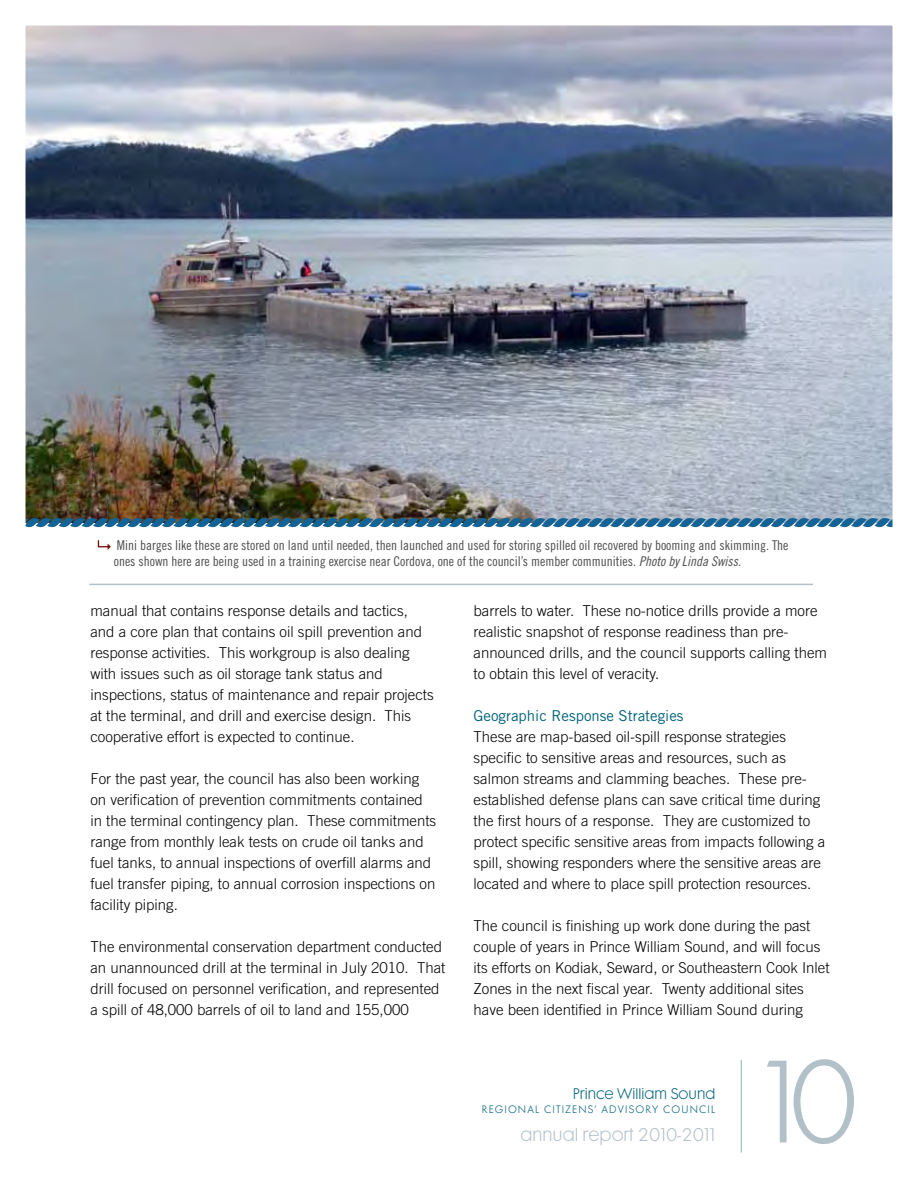
<style>
.page{position:relative;width:918px;height:1188px;background:#fff}
.page>*{position:absolute;margin:0;border:0;box-sizing:border-box;transform-origin:0 0}
.t1{font:106.65px "Cg Futura Maxi Lt";color:#b2c0c8}
.t2{font:16.8px "Cg Futura Maxi Lt";color:#b2c0c8}
.t3{font:300 15px/21px "Trade Gothic";color:#000}
.t4{font:15px "Trade Gothic";color:#006279}
.t5{font:14.1px "Cg Futura Maxi Lt";color:#006279}
.t6{font:13.5px/16.5px "Trade Gothic Cond Eighteen";color:#4d4d4f}
.t7{font:9.75px "Cg Futura Maxi Lt";letter-spacing:.12em;color:#006279}
.s1{font-family:"Trade Gothic Cond Eighteen Obl"}
</style>
<div class="page">
<hr style="left:741px;top:1060px;width:1px;height:92px;background:#b2c0c8">
<img style="left:27px;top:27px;width:864px;height:488px">
<svg style="left:98px;top:540px;width:13px;height:10px"></svg>
<hr style="left:89px;top:584px;width:724px;height:1px;background:#b2c0c8">
<img style="left:27px;top:515px;width:864px;height:13px">
<p class="t6" style="left:114px;top:537px;width:676px">Mini barges like these are stored on land until needed, then launched and used for storing spilled oil recovered by booming and skimming. The ones shown here are being used in a training exercise near Cordova, one of the council’s member communities. <span class="s1">Photo by Linda Swiss.</span></p>
<p class="t3" style="left:90px;top:600px;width:345px">manual that contains response details and tactics, and a core plan that contains oil spill prevention and response activities. This workgroup is also dealing with issues such as oil storage tank status and inspections, status of maintenance and repair projects at the terminal, and drill and exercise design. This cooperative effort is expected to continue.</p>
<p class="t3" style="left:90px;top:768px;width:347px">For the past year, the council has also been working on verification of prevention commitments contained in the terminal contingency plan. These commitments range from monthly leak tests on crude oil tanks and fuel tanks, to annual inspections of overfill alarms and fuel transfer piping, to annual corrosion inspections on facility piping.</p>
<p class="t3" style="left:90px;top:936px;width:357px">The environmental conservation department conducted an unannounced drill at the terminal in July 2010. That drill focused on personnel verification, and represented a spill of 48,000 barrels of oil to land and 155,000</p>
<p class="t3" style="left:474px;top:600px;width:355px">barrels to water. These no-notice drills provide a more realistic snapshot of response readiness than pre&shy;announced drills, and the council supports calling them to obtain this level of veracity.</p>
<p class="t4" style="left:474px;top:706px;width:211px">Geographic Response Strategies</p>
<p class="t3" style="left:474px;top:726px;width:353px">These are map-based oil-spill response strategies specific to sensitive areas and resources, such as salmon streams and clamming beaches. These pre&shy;established defense plans can save critical time during the first hours of a response. They are customized to protect specific sensitive areas from impacts following a spill, showing responders where the sensitive areas are located and where to place spill protection resources.</p>
<p class="t3" style="left:474px;top:915px;width:357px">The council is finishing up work done during the past couple of years in Prince William Sound, and will focus its efforts on Kodiak, Seward, or Southeastern Cook Inlet Zones in the next fiscal year. Twenty additional sites have been identified in Prince William Sound during</p>
<p class="t5" style="left:573px;top:1085px;width:144px">Prince William Sound</p>
<p class="t7" style="left:482px;top:1104px;width:235px">Regional Citizens’ Advisory Council</p>
<p class="t2" style="left:520px;top:1124px;width:196px">annual report 2010-2011</p>
<h1 class="t1" style="left:763px;top:1037px;width:98px">10</h1>
</div>
